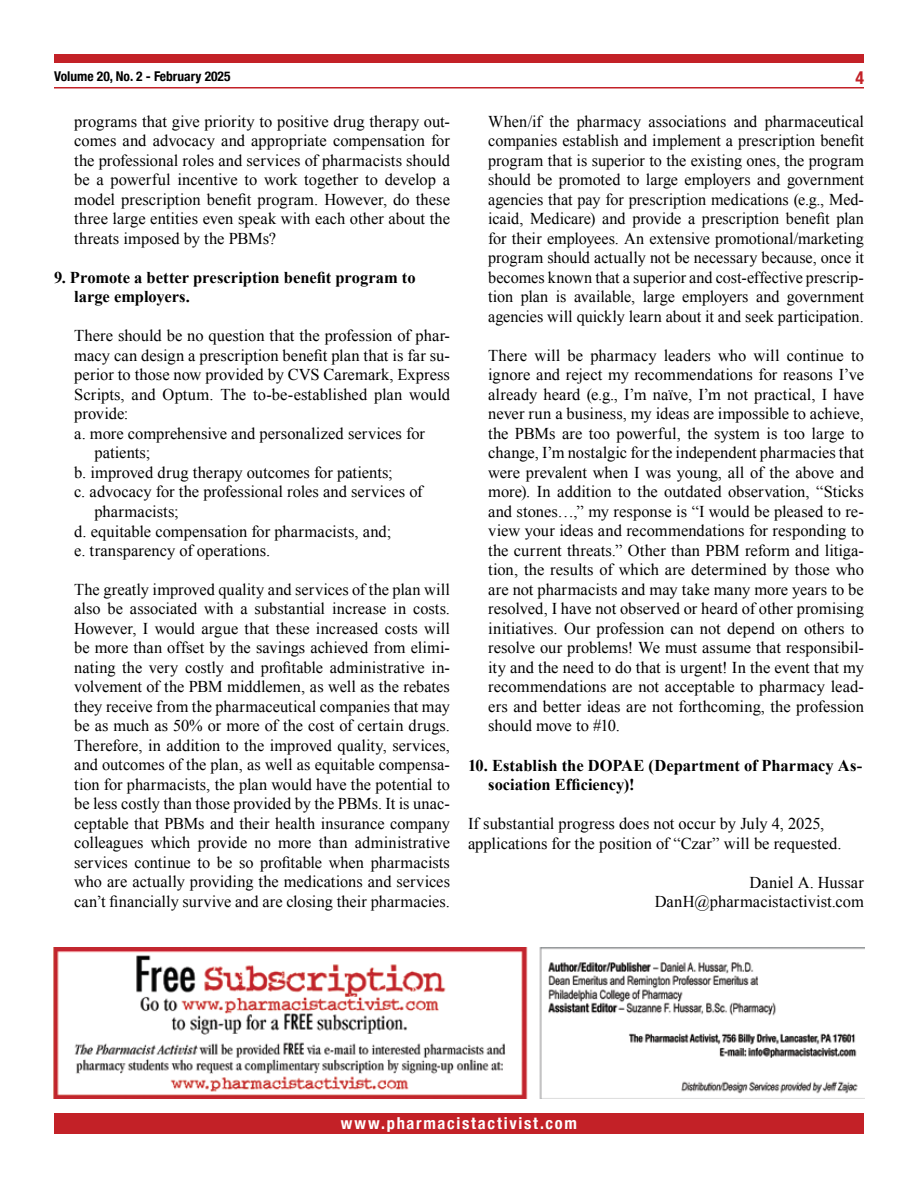
<style>
.page{position:relative;width:918px;height:1188px;background:#fff}
.page>*{position:absolute;margin:0;border:0;box-sizing:border-box;transform-origin:0 0}
.t1{font:700 condensed 18px "Helvetica Neue";color:#c32127}
.t2{font:16.5px/19.5px "Times New Roman";color:#000;text-align:justify}
.t3{font:700 16.5px/19.5px "Times New Roman";color:#000}
.t4{font:700 condensed 16.5px "Helvetica Neue";letter-spacing:.105em;color:#fff}
.t5{font:700 condensed 13.5px "Helvetica Neue";color:#000}
</style>
<div class="page">
<div style="left:54px;top:1114px;width:810px;height:20px;background:#c32127"></div>
<div style="left:54px;top:54px;width:810px;height:9px;background:#c32127"></div>
<hr style="left:54px;top:87px;width:810px;height:1px;background:#c32127">
<img style="left:54px;top:948px;width:810px;height:150px">
<p class="t5" style="left:54px;top:65px;width:178px">Volume 20, No. 2 - February 2025</p>
<p class="t2" style="left:74px;top:111px;width:377px">programs that give priority to positive drug therapy out&shy;comes and advocacy and appropriate compensation for the professional roles and services of pharmacists should be a powerful incentive to work together to develop a model prescription benefit program. However, do these three large entities even speak with each other about the threats imposed by the PBMs?</p>
<p class="t3" style="left:74px;top:267px;width:343px;text-indent:-20px">9. Promote a better prescription benefit program to large employers.</p>
<p class="t2" style="left:74px;top:326px;width:377px">There should be no question that the profession of phar-</p>
<p class="t2" style="left:74px;top:345px;width:377px">macy can design a prescription benefit plan that is far su-</p>
<p class="t2" style="left:74px;top:365px;width:377px">perior to those now provided by CVS Caremark, Express</p>
<p class="t2" style="left:74px;top:384px;width:377px">Scripts, and Optum. The to-be-established plan would</p>
<p class="t2" style="left:74px;top:404px;width:56px">provide:</p>
<p class="t2" style="left:74px;top:423px;width:352px">a. more comprehensive and personalized services for</p>
<p class="t2" style="left:94px;top:443px;width:57px">patients;</p>
<p class="t2" style="left:74px;top:462px;width:320px">b. improved drug therapy outcomes for patients;</p>
<p class="t2" style="left:74px;top:482px;width:350px">c. advocacy for the professional roles and services of</p>
<p class="t2" style="left:94px;top:501px;width:86px">pharmacists;</p>
<p class="t2" style="left:74px;top:521px;width:319px">d. equitable compensation for pharmacists, and;</p>
<p class="t2" style="left:74px;top:540px;width:198px">e. transparency of operations.</p>
<p class="t2" style="left:74px;top:579px;width:377px">The greatly improved quality and services of the plan will also be associated with a substantial increase in costs.<br>However, I would argue that these increased costs will be more than offset by the savings achieved from elimi&shy;nating the very costly and profitable administrative in&shy;volvement of the PBM middlemen, as well as the rebates they receive from the pharmaceutical companies that may be as much as 50% or more of the cost of certain drugs.<br>Therefore, in addition to the improved quality, services, and outcomes of the plan, as well as equitable compensa&shy;tion for pharmacists, the plan would have the potential to be less costly than those provided by the PBMs. It is unac&shy;ceptable that PBMs and their health insurance company colleagues which provide no more than administrative services continue to be so profitable when pharmacists who are actually providing the medications and services can’t financially survive and are closing their pharmacies.</p>
<p class="t1" style="left:855px;top:62px;width:10px">4</p>
<p class="t2" style="left:488px;top:111px;width:377px">When/if the pharmacy associations and pharmaceutical companies establish and implement a prescription benefit program that is superior to the existing ones, the program should be promoted to large employers and government agencies that pay for prescription medications (e.g., Med&shy;icaid, Medicare) and provide a prescription benefit plan for their employees. An extensive promotional/marketing program should actually not be necessary because, once it becomes known that a superior and cost-effective prescrip&shy;tion plan is available, large employers and government agencies will quickly learn about it and seek participation.</p>
<p class="t2" style="left:488px;top:345px;width:377px">There will be pharmacy leaders who will continue to ignore and reject my recommendations for reasons I’ve already heard (e.g., I’m naïve, I’m not practical, I have never run a business, my ideas are impossible to achieve, the PBMs are too powerful, the system is too large to change, I’m nostalgic for the independent pharmacies that were prevalent when I was young, all of the above and more). In addition to the outdated observation, “Sticks and stones…,” my response is “I would be pleased to re&shy;view your ideas and recommendations for responding to the current threats.” Other than PBM reform and litiga&shy;tion, the results of which are determined by those who are not pharmacists and may take many more years to be resolved, I have not observed or heard of other promising initiatives. Our profession can not depend on others to resolve our problems! We must assume that responsibil&shy;ity and the need to do that is urgent! In the event that my recommendations are not acceptable to pharmacy lead&shy;ers and better ideas are not forthcoming, the profession should move to #10.</p>
<p class="t3" style="left:488px;top:755px;width:375px;text-indent:-20px">10. Establish the DOPAE (Department of Pharmacy As&shy;sociation Efficiency)!</p>
<p class="t2" style="left:468px;top:813px;width:375px">If substantial progress does not occur by July 4, 2025, applications for the position of “Czar” will be requested.</p>
<p class="t2" style="left:655px;top:872px;width:211px;text-align:right">Daniel A. Hussar<br>DanH@pharmacistactivist.com</p>
<p class="t4" style="left:341px;top:1110px;width:238px">www.pharmacistactivist.com</p>
</div>
